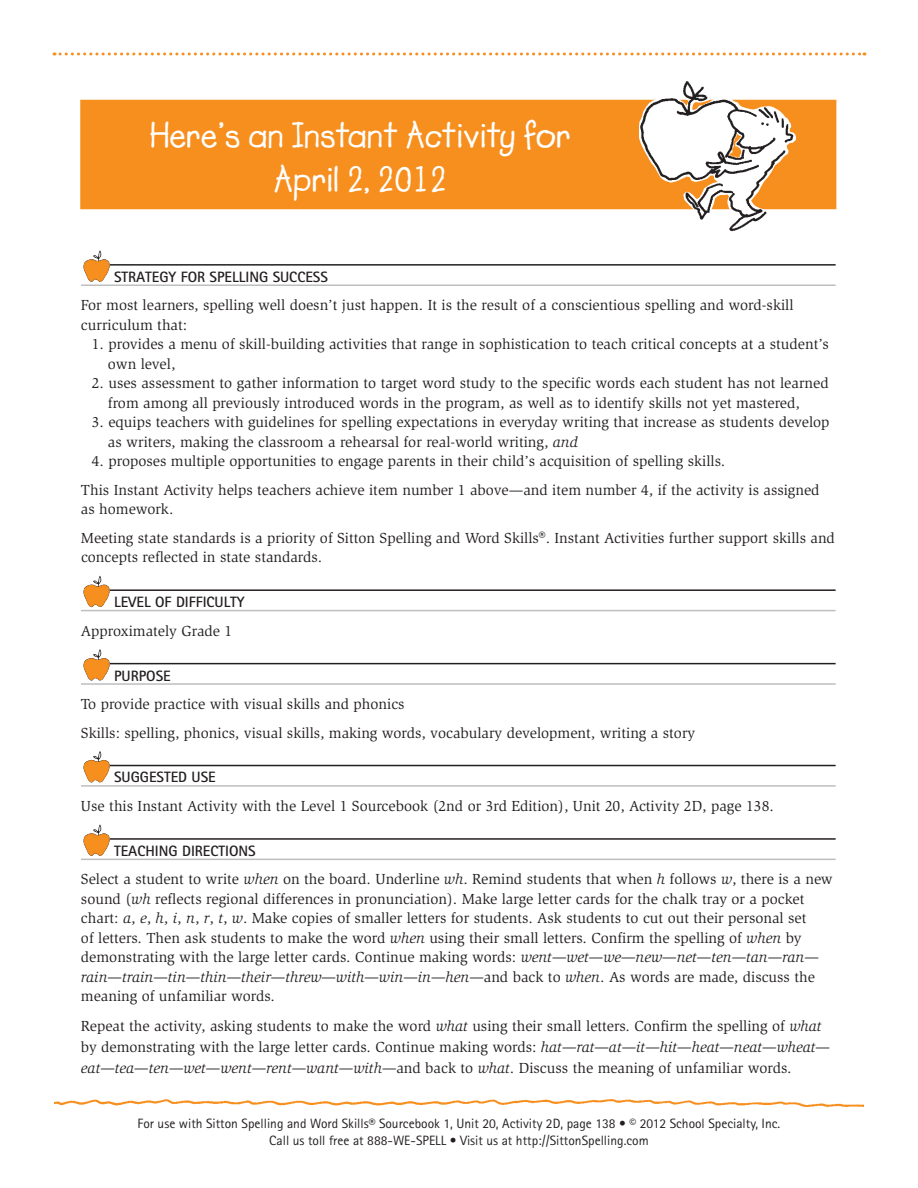
<style>
.page{position:relative;width:918px;height:1188px;background:#fff}
.page>*{position:absolute;margin:0;border:0;box-sizing:border-box;transform-origin:0 0}
.t1{font:700 36px/43.2px "Lemonade ICG";color:#fff;text-align:center}
.t2{font:15px/19.5px "Slimbach";color:#231f20}
.t3{font:700 15px "Rotis Sans Serif";color:#231f20}
.t4{font:13.5px/18px "Rotis Sans Serif";color:#231f20;text-align:center}
.s1{font-style:italic}
.s2{font-family:"Rotis Sans Serif";font-size:13.5px}
</style>
<div class="page">
<svg style="left:54px;top:52px;width:811px;height:4px"></svg>
<img style="left:54px;top:1099px;width:810px;height:8px">
<div style="left:81px;top:100px;width:755px;height:108px;background:#f78f1e"></div>
<div style="left:80px;top:100px;width:756px;height:109px;border:2px solid #f78f1e"></div>
<svg style="left:639px;top:81px;width:157px;height:151px"></svg>
<hr style="left:81px;top:264px;width:755px;height:2px;background:#231f20">
<hr style="left:81px;top:284px;width:755px;height:2px;background:#bcbec0">
<hr style="left:81px;top:589px;width:755px;height:2px;background:#231f20">
<hr style="left:81px;top:610px;width:755px;height:1px;background:#bcbec0">
<hr style="left:81px;top:663px;width:755px;height:1px;background:#231f20">
<hr style="left:81px;top:683px;width:755px;height:2px;background:#bcbec0">
<hr style="left:81px;top:765px;width:755px;height:1px;background:#231f20">
<hr style="left:81px;top:785px;width:755px;height:2px;background:#bcbec0">
<hr style="left:81px;top:838px;width:755px;height:2px;background:#231f20">
<hr style="left:81px;top:859px;width:755px;height:1px;background:#bcbec0">
<div style="left:81px;top:250px;width:29px;height:32px;background:#fff"></div>
<svg style="left:84px;top:250px;width:26px;height:32px"></svg>
<div style="left:81px;top:576px;width:29px;height:31px;background:#fff"></div>
<svg style="left:84px;top:576px;width:26px;height:31px"></svg>
<div style="left:81px;top:649px;width:29px;height:32px;background:#fff"></div>
<svg style="left:84px;top:649px;width:26px;height:32px"></svg>
<div style="left:81px;top:751px;width:29px;height:31px;background:#fff"></div>
<svg style="left:84px;top:751px;width:26px;height:31px"></svg>
<div style="left:81px;top:825px;width:29px;height:31px;background:#fff"></div>
<svg style="left:84px;top:825px;width:26px;height:31px"></svg>
<h1 class="t1" style="left:150px;top:115px;width:422px">Here’s an Instant Activity for<br>April 2, 2012</h1>
<p class="t3" style="left:114px;top:267px;width:215px">STRATEGY FOR SPELLING SUCCESS</p>
<p class="t2" style="left:81px;top:296px;width:714px">For most learners, spelling well doesn’t just happen. It is the result of a conscientious spelling and word-skill curriculum that:</p>
<p class="t2" style="left:108px;top:335px;width:722px;text-indent:-16px">1. provides a menu of skill-building activities that range in sophistication to teach critical concepts at a student’s own level,</p>
<p class="t2" style="left:108px;top:374px;width:722px;text-indent:-16px">2. uses assessment to gather information to target word study to the specific words each student has not learned from among all previously introduced words in the program, as well as to identify skills not yet mastered,</p>
<p class="t2" style="left:108px;top:413px;width:723px;text-indent:-16px">3. equips teachers with guidelines for spelling expectations in everyday writing that increase as students develop as writers, making the classroom a rehearsal for real-world writing, <span class="s1">and</span></p>
<p class="t2" style="left:81px;top:447px;width:740px;line-height:28.5px;text-indent:11px">4. proposes multiple opportunities to engage parents in their child’s acquisition of spelling skills.<br>This Instant Activity helps teachers achieve item number 1 above—and item number 4, if the activity is assigned</p>
<p class="t2" style="left:81px;top:495px;width:755px;line-height:28.5px">as homework.<br>Meeting state standards is a priority of Sitton Spelling and Word Skills<span class="s2">®</span>. Instant Activities further support skills and</p>
<p class="t2" style="left:81px;top:548px;width:243px">concepts reflected in state standards.</p>
<p class="t3" style="left:114px;top:593px;width:132px">LEVEL OF DIFFICULTY</p>
<p class="t2" style="left:81px;top:621px;width:153px">Approximately Grade 1</p>
<p class="t3" style="left:114px;top:666px;width:58px">PURPOSE</p>
<p class="t2" style="left:81px;top:690px;width:616px;line-height:28.5px">To provide practice with visual skills and phonics<br>Skills: spelling, phonics, visual skills, making words, vocabulary development, writing a story</p>
<p class="t3" style="left:114px;top:768px;width:103px">SUGGESTED USE</p>
<p class="t2" style="left:81px;top:796px;width:694px">Use this Instant Activity with the Level 1 Sourcebook (2nd or 3rd Edition), Unit 20, Activity 2D, page 138.</p>
<p class="t3" style="left:114px;top:841px;width:143px">TEACHING DIRECTIONS</p>
<p class="t2" style="left:81px;top:870px;width:753px">Select a student to write <span class="s1">when</span> on the board. Underline <span class="s1">wh</span>. Remind students that when <span class="s1">h</span> follows <span class="s1">w</span>, there is a new sound (<span class="s1">wh</span> reflects regional differences in pronunciation). Make large letter cards for the chalk tray or a pocket chart: <span class="s1">a</span>, <span class="s1">e</span>, <span class="s1">h</span>, <span class="s1">i</span>, <span class="s1">n</span>, <span class="s1">r</span>, <span class="s1">t</span>, <span class="s1">w</span>. Make copies of smaller letters for students. Ask students to cut out their personal set<br>of letters. Then ask students to make the word <span class="s1">when</span> using their small letters. Confirm the spelling of <span class="s1">when</span> by demonstrating with the large letter cards. Continue making words: <span class="s1">went—wet—we—new—net—ten—tan—ran— rain—train—tin—thin—their—threw—with—win—in—hen—</span>and back to <span class="s1">when</span>. As words are made, discuss the meaning of unfamiliar words.</p>
<p class="t2" style="left:81px;top:1016px;width:751px;line-height:21px">Repeat the activity, asking students to make the word <span class="s1">what</span> using their small letters. Confirm the spelling of <span class="s1">what </span>by demonstrating with the large letter cards. Continue making words: <span class="s1">hat—rat—at—it—hit—heat—neat—wheat— eat—tea—ten—wet—went—rent—want—with—</span>and back to <span class="s1">what</span>. Discuss the meaning of unfamiliar words.</p>
<p class="t4" style="left:138px;top:1114px;width:644px">For use with Sitton Spelling and Word Skills® Sourcebook 1, Unit 20, Activity 2D, page 138 • © 2012 School Specialty, Inc.<br>Call us toll free at 888-WE-SPELL • Visit us at http://SittonSpelling.com</p>
</div>
